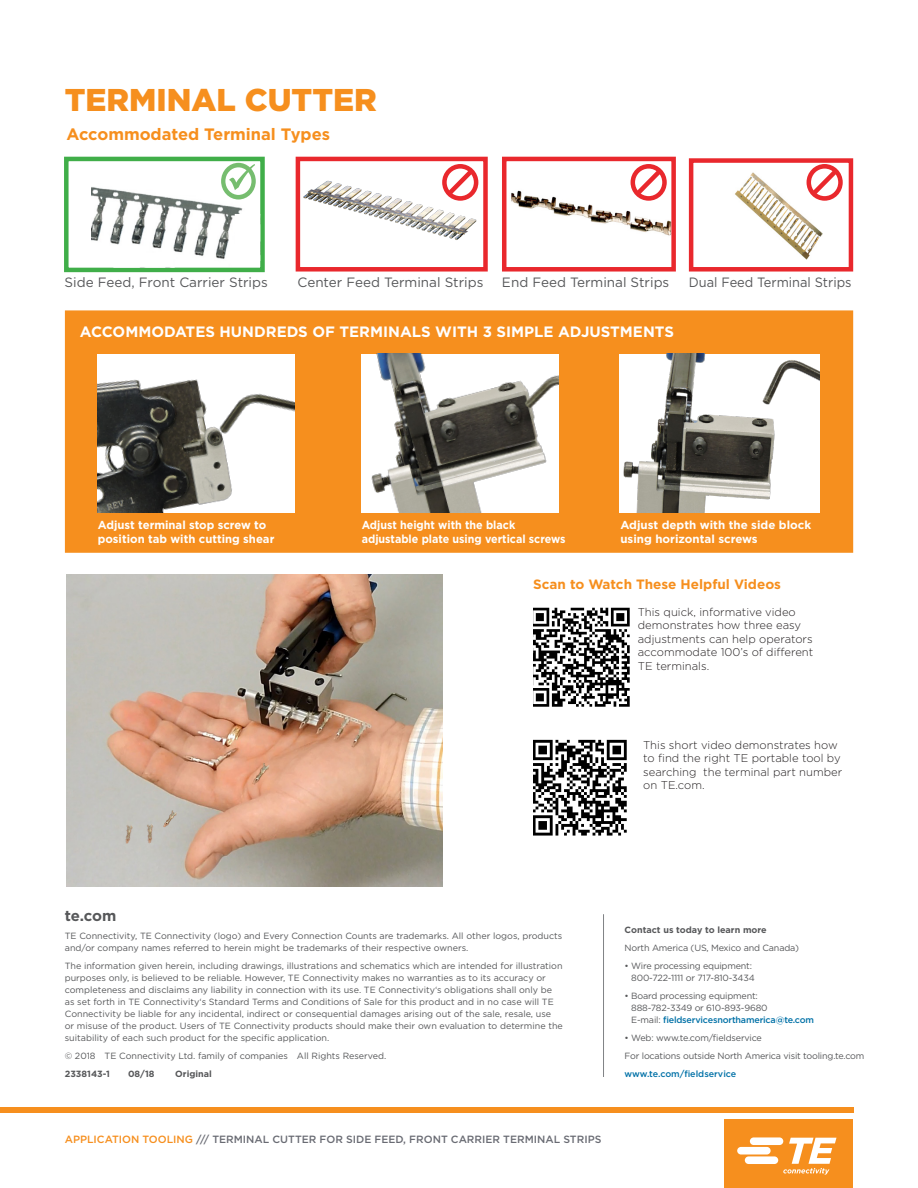
<style>
.page{position:relative;width:918px;height:1188px;background:#fff}
.page>*{position:absolute;margin:0;border:0;box-sizing:border-box;transform-origin:0 0}
.B_Body_Headline_2_Or{font:900 31.5px "Gotham";color:#f68f1e}
.PS_Body_Copy{font:700 16.5px "Gotham";color:#f68f1e}
.Instructional_copy{font:700 15px "Gotham";color:#fff}
.Legal_Header{font:700 15px "Gotham";color:#57585a}
.PS_Body_Copy-2{font:13.5px "Gotham";color:#57585a}
.Instructional_copy-2{font:700 13.5px "Gotham";color:#f68f1e}
.PS_Body_Copy-3{font:13.5px "Gotham";color:#57585a;scale:.95 1}
.Instructional_copy-3{font:700 11.55px/13.8px "Gotham";color:#fff}
.Instructional_copy-4{font:700 11.55px/13.8px "Gotham";color:#fff;scale:.93 1}
.Instructional_copy-5{font:300 11.25px/13.5px "Gotham";color:#231f20}
.B_Footer_Info{font:500 10.5px "Gotham";color:#696b73}
.Legal{font:9px/12px "Gotham";color:#57585a}
.Legal_Bold{font:9px/12px "Gotham";letter-spacing:-.02em;color:#57585a}
.Legal_Bold-2{font:700 9px "Gotham";color:#57585a}
.Legal_Bold-3{font:500 9px "Gotham";color:#0071a7}
.s1{color:#f68f1e}
.s2{font-weight:500;color:#0071a7}
</style>
<div class="page">
<div style="left:0;top:1107px;width:853px;height:6px;background:#f68f1e"></div>
<div style="left:725px;top:1119px;width:128px;height:69px;background:#f68f1e"></div>
<svg style="left:737px;top:1137px;width:100px;height:38px"></svg>
<hr style="left:603px;top:914px;width:1px;height:163px;background:#808285">
<div style="left:66px;top:311px;width:786px;height:241px;background:#f68f1e"></div>
<div style="left:65px;top:310px;width:788px;height:243px;border:2px solid #f68f1e"></div>
<img style="left:98px;top:354px;width:197px;height:158px">
<img style="left:362px;top:354px;width:197px;height:158px">
<img style="left:619px;top:354px;width:201px;height:158px">
<img style="left:735px;top:172px;width:88px;height:88px">
<div style="left:689px;top:158px;width:164px;height:114px;border:4px solid #e9282d"></div>
<img style="left:511px;top:179px;width:160px;height:57px">
<div style="left:502px;top:157px;width:174px;height:115px;border:4px solid #e9282d"></div>
<img style="left:303px;top:179px;width:176px;height:61px">
<div style="left:296px;top:157px;width:192px;height:115px;border:4px solid #e9282d"></div>
<img style="left:533px;top:607px;width:97px;height:100px">
<img style="left:533px;top:739px;width:94px;height:97px">
<img style="left:66px;top:575px;width:376px;height:311px">
<img style="left:74px;top:730px;width:157px;height:130px">
<img style="left:83px;top:770px;width:122px;height:113px">
<img style="left:224px;top:748px;width:71px;height:54px">
<div style="left:71px;top:807px;width:106px;height:80px;background:#c5c4c0"></div>
<img style="left:91px;top:187px;width:152px;height:72px">
<div style="left:64px;top:157px;width:201px;height:115px;border:4px solid #40ae49"></div>
<div style="left:113px;top:251px;width:62px;height:17px;background:#fff;border:2px solid #fff"></div>
<div style="left:235px;top:214px;width:25px;height:47px;background:#fff"></div>
<svg style="left:221px;top:163px;width:35px;height:37px"></svg>
<svg style="left:442px;top:164px;width:36px;height:37px"></svg>
<svg style="left:631px;top:164px;width:36px;height:37px"></svg>
<svg style="left:807px;top:164px;width:36px;height:37px"></svg>
<p class="B_Body_Headline_2_Or" style="left:65px;top:78px;width:314px">TERMINAL CUTTER</p>
<p class="PS_Body_Copy" style="left:66px;top:123px;width:265px">Accommodated Terminal Types</p>
<p class="PS_Body_Copy-2" style="left:65px;top:274px;width:205px">Side Feed, Front Carrier Strips</p>
<p class="PS_Body_Copy-2" style="left:298px;top:273px;width:187px">Center Feed Terminal Strips</p>
<p class="PS_Body_Copy-2" style="left:502px;top:273px;width:169px">End Feed Terminal Strips</p>
<p class="PS_Body_Copy-3" style="left:689px;top:273px;width:173px">Dual Feed Terminal Strips</p>
<p class="Instructional_copy" style="left:80px;top:322px;width:596px">ACCOMMODATES HUNDREDS OF TERMINALS WITH 3 SIMPLE ADJUSTMENTS</p>
<p class="Instructional_copy-3" style="left:98px;top:518px;width:178px">Adjust terminal stop screw to position tab with cutting shear</p>
<p class="Instructional_copy-4" style="left:362px;top:518px;width:221px">Adjust height with the black adjustable plate using vertical screws</p>
<p class="Instructional_copy-3" style="left:620px;top:518px;width:192px">Adjust depth with the side block using horizontal screws</p>
<p class="Instructional_copy-2" style="left:533px;top:575px;width:249px">Scan to Watch These Helpful Videos</p>
<p class="Instructional_copy-5" style="left:638px;top:605px;width:177px">This quick, informative video demonstrates how three easy adjustments can help operators accommodate 100’s of different<br>TE terminals.</p>
<p class="Instructional_copy-5" style="left:643px;top:738px;width:201px">This short video demonstrates how to find the right TE portable tool by searching the terminal part number on TE.com.</p>
<p class="Legal_Header" style="left:65px;top:906px;width:53px">te.com</p>
<p class="Legal" style="left:65px;top:930px;width:499px">TE Connectivity, TE Connectivity (logo) and Every Connection Counts are trademarks. All other logos, products and/or company names referred to herein might be trademarks of their respective owners.</p>
<p class="Legal" style="left:65px;top:960px;width:500px">The information given herein, including drawings, illustrations and schematics which are intended for illustration purposes only, is believed to be reliable. However, TE Connectivity makes no warranties as to its accuracy or completeness and disclaims any liability in connection with its use. TE Connectivity‘s obligations shall only be as set forth in TE Connectivity‘s Standard Terms and Conditions of Sale for this product and in no case will TE Connectivity be liable for any incidental, indirect or consequential damages arising out of the sale, resale, use or misuse of the product. Users of TE Connectivity products should make their own evaluation to determine the suitability of each such product for the specific application.</p>
<p class="Legal" style="left:65px;top:1050px;width:323px">© 2018 TE Connectivity Ltd. family of companies All Rights Reserved.</p>
<p class="Legal_Bold-2" style="left:65px;top:1068px;width:47px">2338143-1</p>
<p class="Legal_Bold-2" style="left:128px;top:1068px;width:28px">08/18</p>
<p class="Legal_Bold-2" style="left:175px;top:1068px;width:38px">Original</p>
<p class="B_Footer_Info" style="left:65px;top:1132px;width:538px"><span class="s1">APPLICATION TOOLING</span> /// TERMINAL CUTTER FOR SIDE FEED, FRONT CARRIER TERMINAL STRIPS</p>
<p class="Legal_Bold-2" style="left:625px;top:924px;width:144px">Contact us today to learn more</p>
<p class="Legal_Bold" style="left:625px;top:942px;width:176px">North America (US, Mexico and Canada)</p>
<p class="Legal_Bold" style="left:631px;top:960px;width:125px;text-indent:-7px">• Wire processing equipment:<br>800-722-1111 or 717-810-3434</p>
<p class="Legal_Bold" style="left:631px;top:990px;width:184px;text-indent:-7px">• Board processing equipment:<br>888-782-3349 or 610-893-9680<br>E-mail: <span class="s2">fieldservicesnorthamerica@te.com</span></p>
<p class="Legal_Bold" style="left:625px;top:1032px;width:139px">• Web: www.te.com/fieldservice</p>
<p class="Legal_Bold" style="left:625px;top:1050px;width:241px">For locations outside North America visit tooling.te.com</p>
<p class="Legal_Bold-3" style="left:625px;top:1068px;width:113px">www.te.com/fieldservice</p>
</div>
